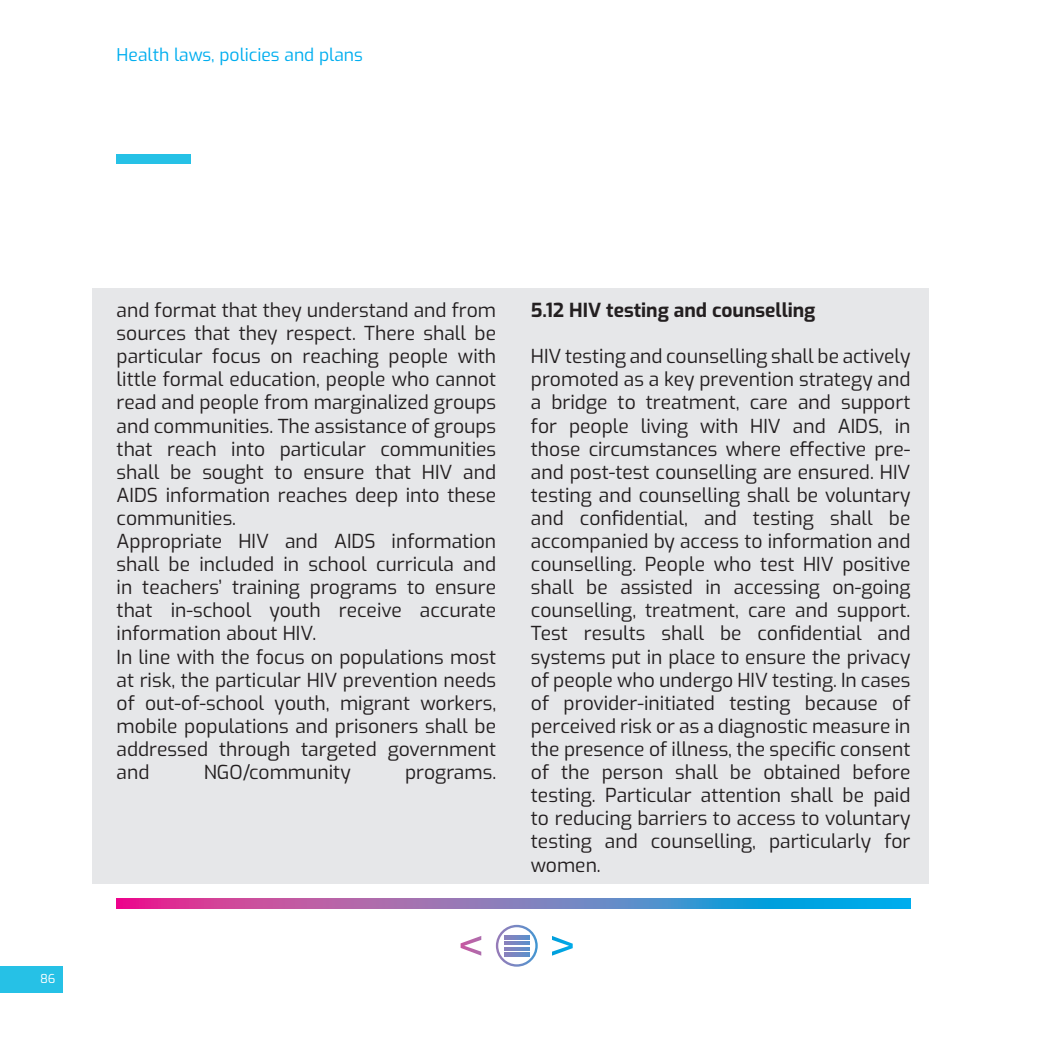
<style>
.page{position:relative;width:1042px;height:1042px;background:#fff}
.page>*{position:absolute;margin:0;border:0;box-sizing:border-box;transform-origin:0 0}
.t1{font:19.25px/23.1px "Exo";color:#231f20}
.t2{font:700 19.25px "Exo";color:#231f20}
.t3{font:17.5px "Exo";color:#00aeef}
.t4{font:12.25px "Exo";color:#fff}
</style>
<div class="page">
<div style="left:0;top:966px;width:63px;height:27px;background:#26c1e6"></div>
<svg style="left:460px;top:936px;width:21px;height:19px"></svg>
<svg style="left:552px;top:936px;width:21px;height:19px"></svg>
<svg style="left:496px;top:925px;width:42px;height:41px"></svg>
<svg style="left:504px;top:936px;width:26px;height:3px"></svg>
<svg style="left:504px;top:941px;width:26px;height:4px"></svg>
<svg style="left:504px;top:947px;width:26px;height:3px"></svg>
<svg style="left:504px;top:953px;width:26px;height:3px"></svg>
<svg style="left:117px;top:898px;width:793px;height:10px;background:#7777bc"></svg>
<div style="left:117px;top:154px;width:74px;height:10px;background:#26c1e6"></div>
<div style="left:513px;top:288px;width:416px;height:595px;background:#e6e7e9"></div>
<div style="left:92px;top:288px;width:439px;height:595px;background:#e6e7e9"></div>
<p class="t3" style="left:117px;top:42px;width:248px">Health laws, policies and plans</p>
<p class="t4" style="left:40px;top:969px;width:17px">86</p>
<p class="t1" style="left:117px;top:297px;width:381px">and format that they understand and from sources that they respect. There shall be particular focus on reaching people with little formal education, people who cannot read and people from marginalized groups and communities. The assistance of groups that reach into particular communities shall be sought to ensure that HIV and AIDS information reaches deep into these communities.<br>Appropriate HIV and AIDS information shall be included in school curricula and in teachers’ training programs to ensure that in-school youth receive accurate information about HIV.<br>In line with the focus on populations most at risk, the particular HIV prevention needs of out-of-school youth, migrant workers, mobile populations and prisoners shall be addressed through targeted government and</p>
<p class="t1" style="left:204px;top:759px;width:148px">NGO/community</p>
<p class="t1" style="left:405px;top:759px;width:93px">programs.</p>
<p class="t2" style="left:531px;top:295px;width:286px">5.12 HIV testing and counselling</p>
<p class="t1" style="left:531px;top:344px;width:381px;text-align:justify">HIV testing and counselling shall be actively promoted as a key prevention strategy and a bridge to treatment, care and support for people living with HIV and AIDS, in those circumstances where effective pre&shy;and post-test counselling are ensured. HIV testing and counselling shall be voluntary and confidential, and testing shall be accompanied by access to information and counselling. People who test HIV positive shall be assisted in accessing on-going counselling, treatment, care and support.<br>Test results shall be confidential and systems put in place to ensure the privacy of people who undergo HIV testing. In cases of provider-initiated testing because of perceived risk or as a diagnostic measure in the presence of illness, the specific consent of the person shall be obtained before testing. Particular attention shall be paid to reducing barriers to access to voluntary testing and counselling, particularly for women.</p>
</div>
